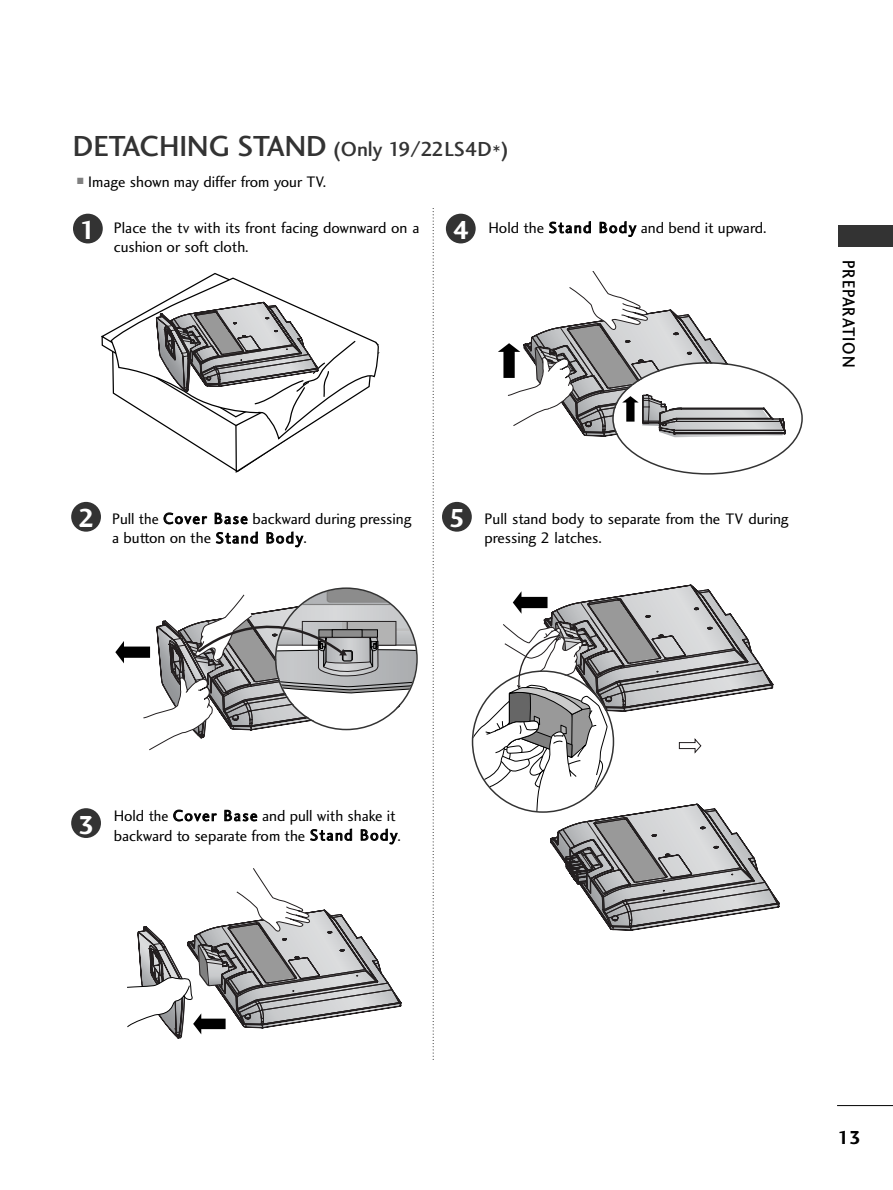
<style>
.page{position:relative;width:893px;height:1190px;background:#fff}
.page>*{position:absolute;margin:0;border:0;box-sizing:border-box;transform-origin:0 0}
.t1{font:27px "Charlotte Sans Bold Plain";color:#fff}
.t2{font:21px "Charlotte Sans Medium Plain";color:#333}
.t3{font:19.5px "Charlotte Sans Bold Plain";color:#000}
.t4{font:18px "Charlotte Sans Medium Plain";letter-spacing:.06em;color:#000;scale:.9 1}
.t5{font:15.75px/19.5px "Charlotte Sans Book Plain";letter-spacing:-.005em;color:#000}
.s1{font-size:30px}
.s2{font-family:"Charlotte Sans Bold Plain";font-size:27px;color:#fff}
</style>
<div class="page">
<hr style="left:837px;top:1105px;width:55px;height:1px;background:#000">
<div style="left:838px;top:225px;width:54px;height:22px;background:#333"></div>
<div style="left:73px;top:214px;width:30px;height:29px;background:#333;border-radius:50%"></div>
<div style="left:71px;top:502px;width:30px;height:29px;background:#333;border-radius:50%"></div>
<div style="left:71px;top:808px;width:30px;height:30px;background:#333;border-radius:50%"></div>
<div style="left:446px;top:214px;width:29px;height:29px;background:#333;border-radius:50%"></div>
<div style="left:442px;top:502px;width:30px;height:29px;background:#333;border-radius:50%"></div>
<svg style="left:101px;top:273px;width:279px;height:200px"></svg>
<svg style="left:127px;top:868px;width:274px;height:170px"></svg>
<svg style="left:498px;top:271px;width:287px;height:166px"></svg>
<svg style="left:115px;top:589px;width:301px;height:161px"></svg>
<svg style="left:473px;top:584px;width:306px;height:346px"></svg>
<svg style="left:433px;top:208px;width:1px;height:851px"></svg>
<h2 class="t2" style="left:73px;top:141px;width:438px"><span class="s1">DETACHING STAND</span> (Only 19/22LS4D*)</h2>
<p class="t5" style="left:77px;top:174px;width:251px"><sup>■</sup> Image shown may differ from your TV.</p>
<h1 class="t1" style="left:80px;top:219px;width:18px">1</h1>
<p class="t5" style="left:114px;top:219px;width:307px">Place the tv with its front facing downward on a cushion or soft cloth.</p>
<p class="t5" style="left:453px;top:219px;width:315px"><span class="s2">4</span> Hold the Stand Body and bend it upward.</p>
<p class="t4" style="left:855px;top:260px;width:121px;rotate:90deg">PREPARATION</p>
<h1 class="t1" style="left:78px;top:508px;width:18px">2</h1>
<p class="t5" style="left:112px;top:510px;width:301px">Pull the Cover Base backward during pressing a button on the Stand Body.</p>
<p class="t5" style="left:484px;top:510px;width:305px;text-indent:-36px"><span class="s2">5</span> Pull stand body to separate from the TV during pressing 2 latches.</p>
<h1 class="t1" style="left:78px;top:814px;width:18px">3</h1>
<p class="t5" style="left:114px;top:807px;width:289px">Hold the Cover Base and pull with shake it backward to separate from the Stand Body.</p>
<p class="t3" style="left:837px;top:1129px;width:25px">13</p>
</div>
